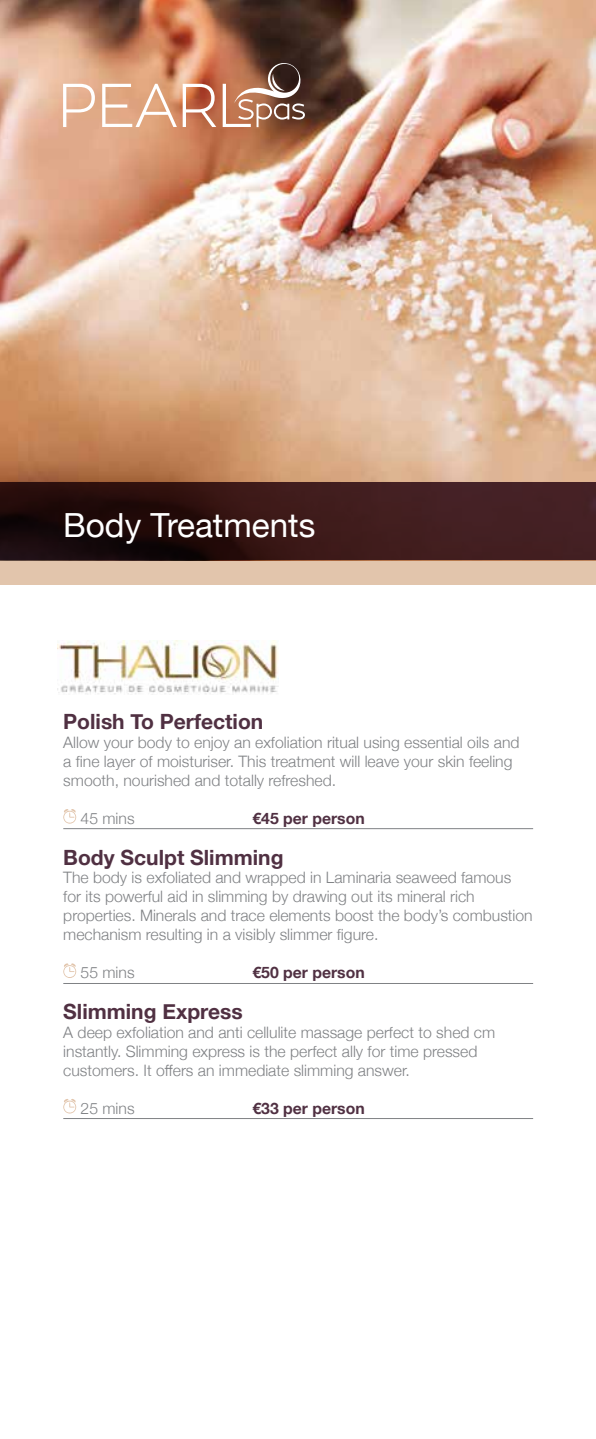
<style>
.page{position:relative;width:596px;height:1439px;background:#fff}
.page>*{position:absolute;margin:0;border:0;box-sizing:border-box;transform-origin:0 0}
.t1{font:33.25px "Helvetica Neue";color:#fff}
.t2{font:700 21px "Helvetica Neue";color:#503042}
.t3{font:300 15.75px/18.9px "Helvetica Neue";color:#808285}
.t4{font:700 15.75px "Helvetica Neue";color:#503042}
</style>
<div class="page">
<img style="left:0;top:0;width:595px;height:482px">
<svg style="left:63px;top:84px;width:32px;height:43px"></svg>
<svg style="left:102px;top:84px;width:114px;height:43px"></svg>
<svg style="left:222px;top:63px;width:83px;height:64px;background:#9e745f"></svg>
<svg style="left:0;top:482px;width:595px;height:78px;background:#331616"></svg>
<div style="left:0;top:560px;width:595px;height:25px;background:#e2c5ac"></div>
<svg style="left:63px;top:809px;width:14px;height:15px"></svg>
<hr style="left:63px;top:828px;width:470px;height:1px;background:#808285">
<svg style="left:63px;top:963px;width:14px;height:15px"></svg>
<hr style="left:63px;top:983px;width:470px;height:1px;background:#808285">
<svg style="left:63px;top:1099px;width:14px;height:15px"></svg>
<hr style="left:63px;top:1118px;width:470px;height:1px;background:#808285">
<img style="left:57px;top:641px;width:221px;height:53px">
<h1 class="t1" style="left:63px;top:501px;width:253px">Body Treatments</h1>
<h2 class="t2" style="left:63px;top:705px;width:201px">Polish To Perfection</h2>
<p class="t3" style="left:63px;top:732px;width:457px">Allow your body to enjoy an exfoliation ritual using essential oils and a fine layer of moisturiser. This treatment will leave your skin feeling smooth, nourished and totally refreshed.</p>
<p class="t3" style="left:81px;top:807px;width:55px">45 mins</p>
<p class="t4" style="left:252px;top:805px;width:114px">€45 per person</p>
<h2 class="t2" style="left:63px;top:840px;width:222px">Body Sculpt Slimming</h2>
<p class="t3" style="left:63px;top:867px;width:470px">The body is exfoliated and wrapped in Laminaria seaweed famous for its powerful aid in slimming by drawing out its mineral rich properties. Minerals and trace elements boost the body’s combustion mechanism resulting in a visibly slimmer figure.</p>
<p class="t3" style="left:81px;top:962px;width:55px">55 mins</p>
<p class="t4" style="left:252px;top:960px;width:114px">€50 per person</p>
<h2 class="t2" style="left:63px;top:995px;width:181px">Slimming Express</h2>
<p class="t3" style="left:63px;top:1021px;width:433px">A deep exfoliation and anti cellulite massage perfect to shed cm instantly. Slimming express is the perfect ally for time pressed customers. It offers an immediate slimming answer.</p>
<p class="t3" style="left:81px;top:1097px;width:55px">25 mins</p>
<p class="t4" style="left:252px;top:1095px;width:114px">€33 per person</p>
</div>
